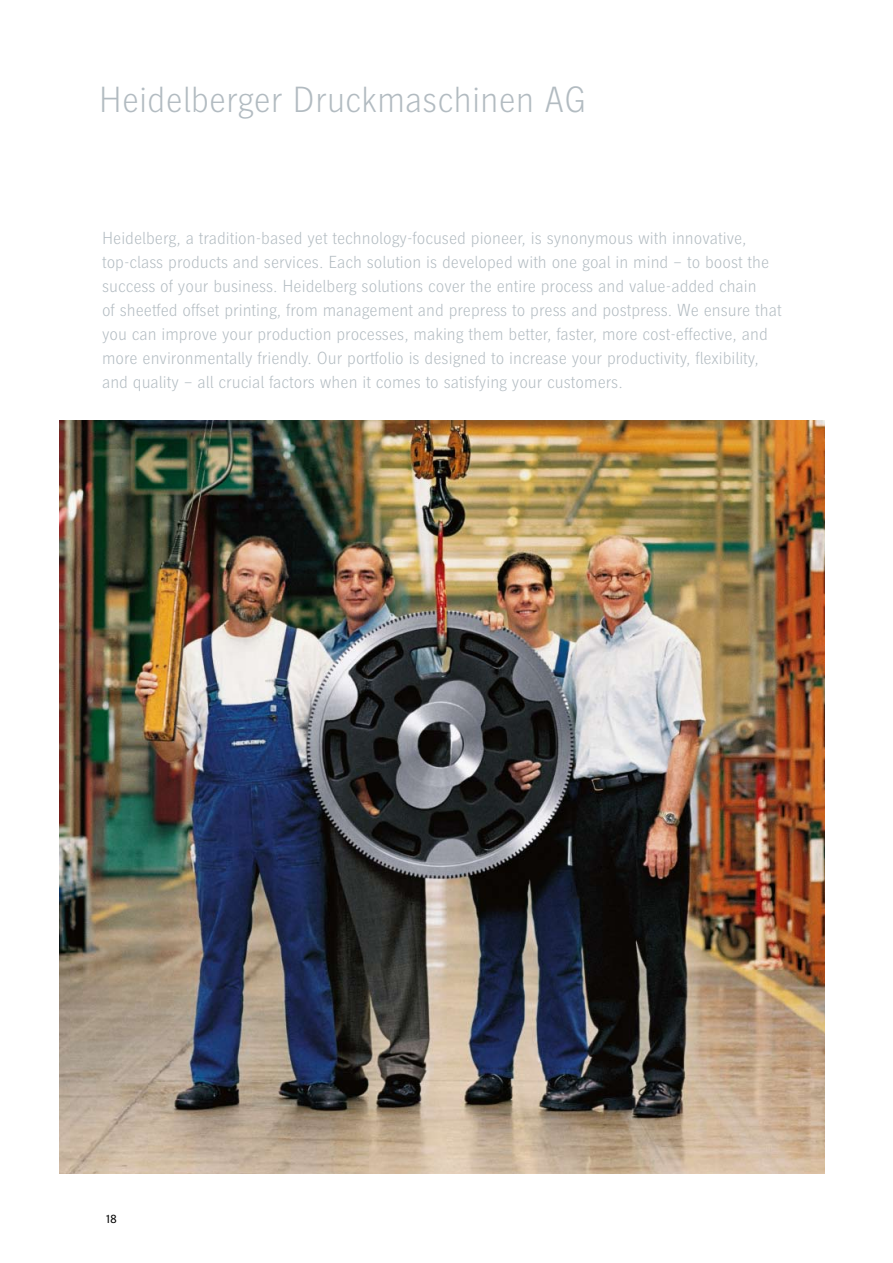
<style>
.page{position:relative;width:893px;height:1263px;background:#fff}
.page>*{position:absolute;margin:0;border:0;box-sizing:border-box;transform-origin:0 0}
.t1{font:300 36px "Heidelberg Gothic Ml";color:#b2bbc1}
.t2{font:300 17.25px/24px "Heidelberg Gothic Ml";color:#b2bbc1}
.t3{font:12px "Heidelberg Gothic Ml";color:#000}
</style>
<div class="page">
<img style="left:60px;top:420px;width:765px;height:754px">
<h1 class="t1" style="left:99px;top:80px;width:490px">Heidelberger Druckmaschinen AG</h1>
<p class="t2" style="left:102px;top:226px;width:681px">Heidelberg, a tradition-based yet technology-focused pioneer, is synonymous with innovative, top-class products and services. Each solution is developed with one goal in mind – to boost the success of your business. Heidelberg solutions cover the entire process and value-added chain<br>of sheetfed offset printing, from management and prepress to press and postpress. We ensure that you can improve your production processes, making them better, faster, more cost-effective, and more environmentally friendly. Our portfolio is designed to increase your productivity, flexibility, and quality – all crucial factors when it comes to satisfying your customers.</p>
<p class="t3" style="left:106px;top:1212px;width:12px">18</p>
</div>
